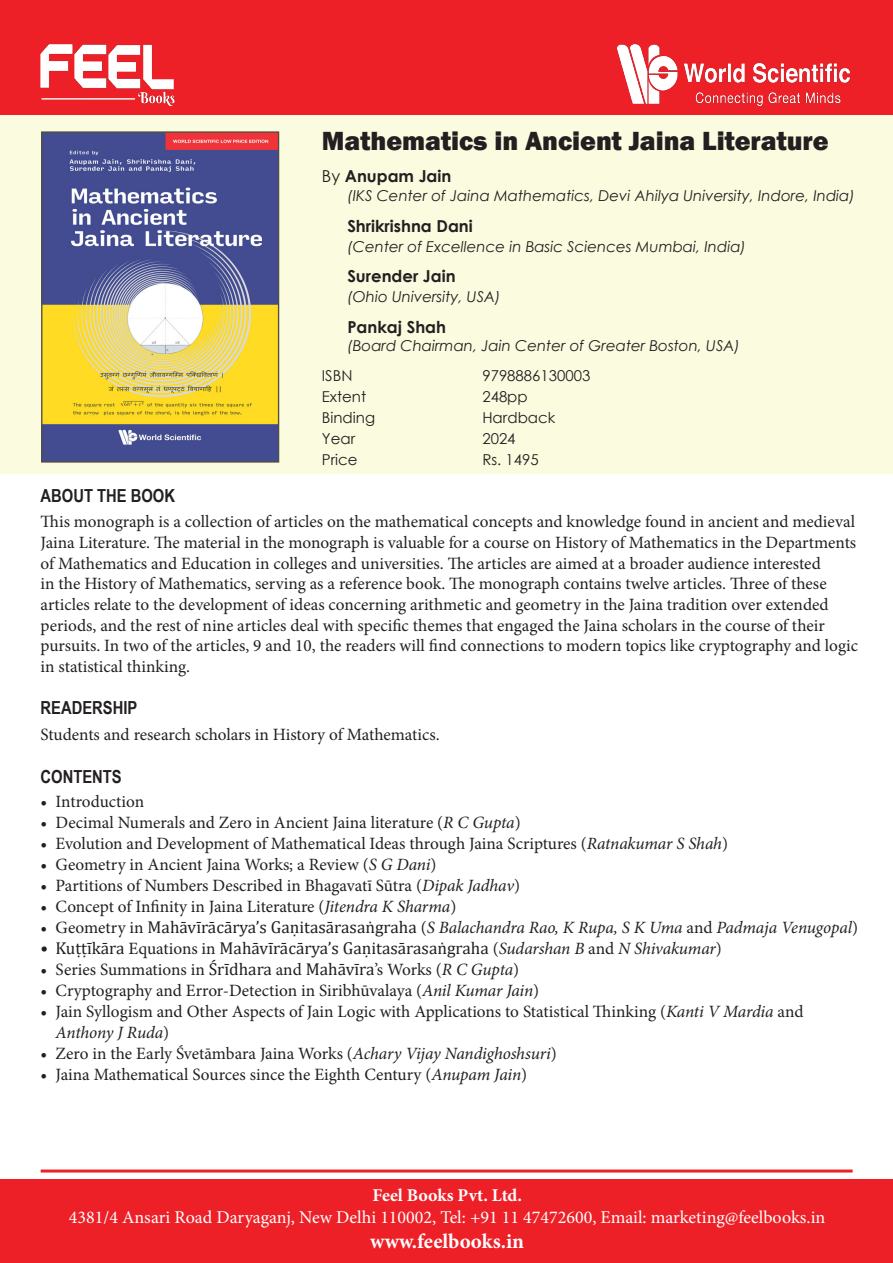
<style>
.page{position:relative;width:893px;height:1263px;background:#fff}
.page>*{position:absolute;margin:0;border:0;box-sizing:border-box;transform-origin:0 0}
.t1{font:800 27px "Franklin Gothic";color:#231f20}
.t2{font:700 21px "Minion Pro";color:#fff}
.t3{font:18px "Minion Pro";color:#fff}
.t4{font:700 18px "Arial Narrow";color:#231f20}
.t5{font:700 18px "Minion Pro";color:#fff}
.Text{font:17.25px/20.7px "Minion Pro";color:#231f20}
.t6{font:italic 17.25px "Minion Pro";letter-spacing:-.01em;color:#231f20}
.t7{font:17.25px "Cambria";color:#231f20}
.t8{font:700 16.5px "Century Gothic";color:#231f20}
.t9{font:italic 15px "Century Gothic";color:#231f20}
.t10{font:15px "Century Gothic";color:#231f20}
.s1{font-weight:400}
.s2{font-style:italic}
.s3{font-style:normal}
.s4{font-family:"Cambria";font-style:normal}
.s5{font-family:"Minion Pro"}
.s6{font-family:"Minion Pro";font-style:italic}
.s7{font-family:"Cambria"}
</style>
<div class="page">
<div style="left:0;top:0;width:893px;height:115px;background:#ee2027"></div>
<img style="left:40px;top:44px;width:135px;height:62px">
<img style="left:616px;top:44px;width:235px;height:63px">
<div style="left:0;top:1179px;width:893px;height:84px;background:#ee2027"></div>
<div style="left:0;top:115px;width:893px;height:359px;background:#fbfbe0"></div>
<img style="left:43px;top:133px;width:234px;height:328px">
<div style="left:41px;top:131px;width:238px;height:332px;border:1px solid #524f3e"></div>
<hr style="left:41px;top:1169px;width:812px;height:3px;background:#ee2027">
<p class="t1" style="left:322px;top:124px;width:508px">Mathematics in Ancient Jaina Literature</p>
<p class="t8" style="left:322px;top:163px;width:131px"><span class="s1">By</span> Anupam Jain</p>
<p class="t9" style="left:347px;top:185px;width:509px">(IKS Center of Jaina Mathematics, Devi Ahilya University, Indore, India)</p>
<p class="t8" style="left:347px;top:213px;width:127px">Shrikrishna Dani</p>
<p class="t9" style="left:347px;top:236px;width:400px">(Center of Excellence in Basic Sciences Mumbai, India)</p>
<p class="t8" style="left:347px;top:264px;width:110px">Surender Jain</p>
<p class="t9" style="left:347px;top:286px;width:155px">(Ohio University, USA)</p>
<p class="t8" style="left:347px;top:314px;width:100px">Pankaj Shah</p>
<p class="t9" style="left:347px;top:335px;width:394px">(Board Chairman, Jain Center of Greater Boston, USA)</p>
<p class="t10" style="left:322px;top:365px;width:32px">ISBN</p>
<p class="t10" style="left:482px;top:365px;width:110px">9798886130003</p>
<p class="t10" style="left:322px;top:386px;width:46px">Extent</p>
<p class="t10" style="left:482px;top:386px;width:47px">248pp</p>
<p class="t10" style="left:322px;top:407px;width:55px">Binding</p>
<p class="t10" style="left:482px;top:407px;width:74px">Hardback</p>
<p class="t10" style="left:322px;top:428px;width:35px">Year</p>
<p class="t10" style="left:482px;top:428px;width:35px">2024</p>
<p class="t10" style="left:322px;top:449px;width:37px">Price</p>
<p class="t10" style="left:482px;top:449px;width:58px">Rs. 1495</p>
<p class="t4" style="left:41px;top:482px;width:136px">ABOUT THE BOOK</p>
<p class="Text" style="left:41px;top:511px;width:819px">This monograph is a collection of articles on the mathematical concepts and knowledge found in ancient and medieval Jaina Literature. The material in the monograph is valuable for a course on History of Mathematics in the Departments of Mathematics and Education in colleges and universities. The articles are aimed at a broader audience interested<br>in the History of Mathematics, serving as a reference book. The monograph contains twelve articles. Three of these articles relate to the development of ideas concerning arithmetic and geometry in the Jaina tradition over extended periods, and the rest of nine articles deal with specific themes that engaged the Jaina scholars in the course of their pursuits. In two of the articles, 9 and 10, the readers will find connections to modern topics like cryptography and logic in statistical thinking.</p>
<p class="t4" style="left:41px;top:694px;width:98px">READERSHIP</p>
<p class="Text" style="left:41px;top:724px;width:401px">Students and research scholars in History of Mathematics.</p>
<p class="t4" style="left:41px;top:763px;width:83px">CONTENTS</p>
<p class="Text" style="left:41px;top:791px;width:105px">• Introduction</p>
<p class="Text" style="left:41px;top:812px;width:482px">• Decimal Numerals and Zero in Ancient Jaina literature (<span class="s2">R C Gupta</span>)</p>
<p class="Text" style="left:41px;top:833px;width:689px">• Evolution and Development of Mathematical Ideas through Jaina Scriptures (<span class="s2">Ratnakumar S Shah</span>)</p>
<p class="Text" style="left:41px;top:854px;width:397px">• Geometry in Ancient Jaina Works; a Review (<span class="s2">S G Dani</span>)</p>
<p class="Text" style="left:41px;top:875px;width:481px">• Partitions of Numbers Described in Bhagavatī Sūtra (<span class="s2">Dipak Jadhav</span>)</p>
<p class="Text" style="left:41px;top:896px;width:417px">• Concept of Infinity in Jaina Literature (<span class="s2">Jitendra K Sharma</span>)</p>
<p class="t6" style="left:41px;top:916px;width:819px"><span class="s3">• Geometry in</span> <span class="s4">Mahāvīrācārya’s Gaṇitasārasaṅgraha</span> <span class="s3">(</span>S Balachandra Rao, K Rupa, S K Uma <span class="s3">and</span> Padmaja Venugopal<span class="s3">)</span></p>
<p class="t7" style="left:41px;top:938px;width:683px">• Kuṭṭīkāra <span class="s5">Equations in</span> Mahāvīrācārya’s Gaṇitasārasaṅgraha <span class="s5">(</span><span class="s6">Sudarshan B</span> <span class="s5">and</span> <span class="s6">N Shivakumar</span><span class="s5">)</span></p>
<p class="Text" style="left:41px;top:959px;width:480px">• Series Summations in <span class="s7">Śrīdhara</span> and <span class="s7">Mahāvīra</span>’s Works (<span class="s2">R C Gupta</span>)</p>
<p class="Text" style="left:41px;top:980px;width:500px">• Cryptography and Error-Detection in Siribhūvalaya (<span class="s2">Anil Kumar Jain</span>)</p>
<p class="Text" style="left:56px;top:1001px;width:749px;text-indent:-15px">• Jain Syllogism and Other Aspects of Jain Logic with Applications to Statistical Thinking (<span class="s2">Kanti V Mardia</span> and<br><span class="s2">Anthony J Ruda</span>)</p>
<p class="Text" style="left:41px;top:1043px;width:518px">• Zero in the Early Śvetāmbara Jaina Works (<span class="s2">Achary Vijay Nandighoshsuri</span>)</p>
<p class="Text" style="left:41px;top:1064px;width:488px">• Jaina Mathematical Sources since the Eighth Century (<span class="s2">Anupam Jain</span>)</p>
<p class="t5" style="left:372px;top:1182px;width:151px">Feel Books Pvt. Ltd.</p>
<p class="t3" style="left:69px;top:1205px;width:758px">4381/4 Ansari Road Daryaganj, New Delhi 110002, Tel: +91 11 47472600, Email: marketing@feelbooks.in</p>
<p class="t2" style="left:370px;top:1226px;width:156px">www.feelbooks.in</p>
</div>
